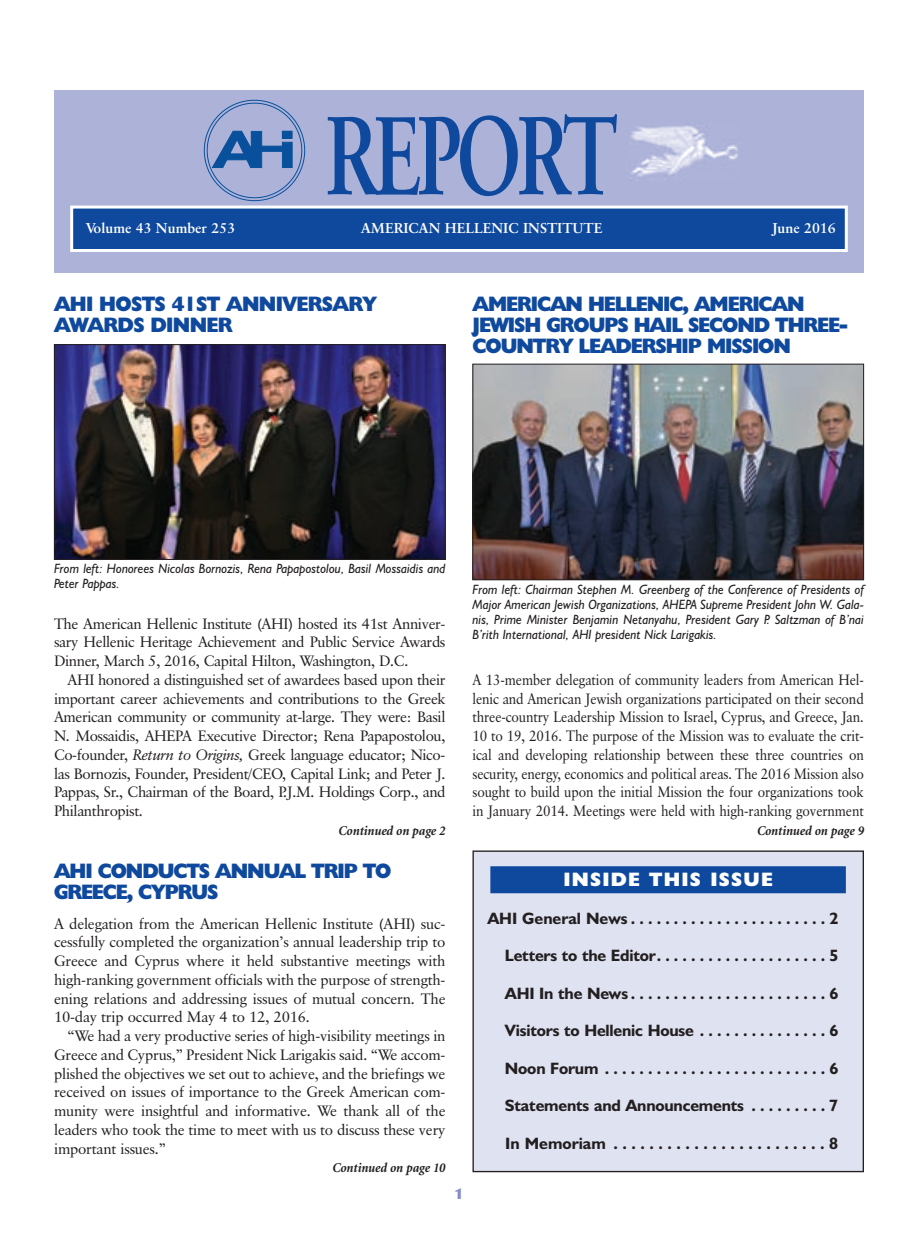
<style>
.page{position:relative;width:918px;height:1242px;background:#fff}
.page>*{position:absolute;margin:0;border:0;box-sizing:border-box;transform-origin:0 0}
.t1{font:700 111px "Classical Garamond BT";letter-spacing:-.055em;color:#0f499d;scale:.7 1}
.t2{font:800 21px/21px "Humanist 521 BT";letter-spacing:-.05em;color:#0f499d;scale:.95 1}
.t3{font:800 21px/21px "Humanist 521 BT";letter-spacing:-.03em;color:#0f499d;scale:.95 1}
.t4{font:800 19.5px "Humanist 521 BT";letter-spacing:.065em;color:#fff}
.t5{font:700 16.5px "Humanist 521 BT";letter-spacing:-.01em;color:#231f20}
.t6{font:15px/18.8px "Classical Garamond BT";letter-spacing:-.015em;color:#231f20;text-align:justify}
.t7{font:15px/18.8px "Classical Garamond BT";letter-spacing:-.015em;color:#231f20;text-align:justify;scale:.9 1}
.t8{font:900 15px "Optima";color:#828cc4}
.t9{font:700 14.25px "Classical Garamond BT";color:#fff}
.t10{font:italic 13.5px/15px "Humanist 521 BT";color:#231f20;text-align:justify;scale:.95 1}
.t11{font:italic 700 13.5px "Minion";letter-spacing:-.01em;color:#231f20;scale:.95 1}
.s1{font-style:italic}
</style>
<div class="page">
<div style="left:54px;top:90px;width:810px;height:183px;background:#adb3d8"></div>
<svg style="left:211px;top:130px;width:82px;height:38px"></svg>
<div style="left:282px;top:131px;width:10px;height:7px;background:#08509c"></div>
<div style="left:282px;top:131px;width:10px;height:8px;border:1px solid #08509c"></div>
<img style="left:631px;top:126px;width:107px;height:51px">
<div style="left:73px;top:209px;width:772px;height:40px;background:#0f499d"></div>
<div style="left:70px;top:206px;width:778px;height:46px;border:3px solid #fff"></div>
<div style="left:473px;top:851px;width:390px;height:321px;background:#dfe2f1"></div>
<div style="left:473px;top:850px;width:391px;height:322px;border:1px solid #231f20"></div>
<div style="left:490px;top:866px;width:356px;height:27px;background:#0f499d"></div>
<img style="left:474px;top:366px;width:388px;height:212px">
<div style="left:472px;top:364px;width:392px;height:216px;border:1px solid #231f20"></div>
<img style="left:56px;top:346px;width:388px;height:212px">
<div style="left:54px;top:344px;width:392px;height:216px;border:1px solid #231f20"></div>
<h1 class="t1" style="left:326px;top:111px;width:419px">REPORT</h1>
<p class="t9" style="left:86px;top:222px;width:151px">Volume 43 Number 253</p>
<p class="t9" style="left:361px;top:222px;width:243px">AMERICAN HELLENIC INSTITUTE</p>
<p class="t9" style="left:772px;top:222px;width:65px">June 2016</p>
<h2 class="t3" style="left:54px;top:296px;width:342px">AHI HOSTS 41ST ANNIVERSARY<br>AWARDS DINNER</h2>
<h2 class="t2" style="left:473px;top:296px;width:397px">AMERICAN HELLENIC, AMERICAN<br>JEWISH GROUPS HAIL SECOND THREE-<br>COUNTRY LEADERSHIP MISSION</h2>
<p class="t10" style="left:54px;top:563px;width:414px">From left: Honorees Nicolas Bornozis, Rena Papapostolou, Basil Mossaidis and<br>Peter Pappas.</p>
<p class="t6" style="left:54px;top:615px;width:393px">The American Hellenic Institute (AHI) hosted its 41st Anniver&shy;sary Hellenic Heritage Achievement and Public Service Awards Dinner, March 5, 2016, Capital Hilton, Washington, D.C.</p>
<p class="t6" style="left:54px;top:671px;width:393px;text-indent:14px">AHI honored a distinguished set of awardees based upon their important career achievements and contributions to the Greek American community or community at-large. They were: Basil N. Mossaidis, AHEPA Executive Director; Rena Papapostolou, Co-founder, <span class="s1">Return to Origins,</span> Greek language educator; Nico&shy;las Bornozis, Founder, President/CEO, Capital Link; and Peter J.<br>Pappas, Sr., Chairman of the Board, P.J.M. Holdings Corp., and Philanthropist.</p>
<p class="t11" style="left:339px;top:825px;width:114px">Continued on page 2</p>
<h2 class="t2" style="left:54px;top:863px;width:357px">AHI CONDUCTS ANNUAL TRIP TO<br>GREECE, CYPRUS</h2>
<p class="t6" style="left:54px;top:915px;width:393px">A delegation from the American Hellenic Institute (AHI) suc&shy;cessfully completed the organization’s annual leadership trip to Greece and Cyprus where it held substantive meetings with high-ranking government officials with the purpose of strength&shy;ening relations and addressing issues of mutual concern. The 10-day trip occurred May 4 to 12, 2016.</p>
<p class="t6" style="left:54px;top:1028px;width:393px;text-indent:13px">“We had a very productive series of high-visibility meetings in Greece and Cyprus,” President Nick Larigakis said. “We accom&shy;plished the objectives we set out to achieve, and the briefings we received on issues of importance to the Greek American com&shy;munity were insightful and informative. We thank all of the leaders who took the time to meet with us to discuss these very important issues.”</p>
<p class="t11" style="left:332px;top:1163px;width:121px">Continued on page 10</p>
<p class="t8" style="left:455px;top:1188px;width:10px">1</p>
<p class="t10" style="left:473px;top:583px;width:414px">From left: Chairman Stephen M. Greenberg of the Conference of Presidents of Major American Jewish Organizations, AHEPA Supreme President John W. Gala&shy;nis, Prime Minister Benjamin Netanyahu, President Gary P. Saltzman of B’nai B’rith International, AHI president Nick Larigakis.</p>
<p class="t7" style="left:473px;top:671px;width:436px">A 13-member delegation of community leaders from American Hel&shy;lenic and American Jewish organizations participated on their second three-country Leadership Mission to Israel, Cyprus, and Greece, Jan.<br>10 to 19, 2016. The purpose of the Mission was to evaluate the crit&shy;ical and developing relationship between these three countries on security, energy, economics and political areas. The 2016 Mission also sought to build upon the initial Mission the four organizations took in January 2014. Meetings were held with high-ranking government</p>
<p class="t11" style="left:757px;top:825px;width:114px">Continued on page 9</p>
<h3 class="t4" style="left:563px;top:873px;width:211px">INSIDE THIS ISSUE</h3>
<p class="t5" style="left:487px;top:912px;width:353px">AHI General News . . . . . . . . . . . . . . . . . . . . . . . 2</p>
<p class="t5" style="left:505px;top:950px;width:335px">Letters to the Editor. . . . . . . . . . . . . . . . . . . . 5</p>
<p class="t5" style="left:505px;top:987px;width:335px">AHI In the News . . . . . . . . . . . . . . . . . . . . . . . 6</p>
<p class="t5" style="left:505px;top:1025px;width:335px">Visitors to Hellenic House . . . . . . . . . . . . . . . 6</p>
<p class="t5" style="left:505px;top:1062px;width:335px">Noon Forum . . . . . . . . . . . . . . . . . . . . . . . . . . 6</p>
<p class="t5" style="left:505px;top:1100px;width:335px">Statements and Announcements . . . . . . . . . 7</p>
<p class="t5" style="left:505px;top:1137px;width:334px">In Memoriam . . . . . . . . . . . . . . . . . . . . . . . . 8</p>
</div>
